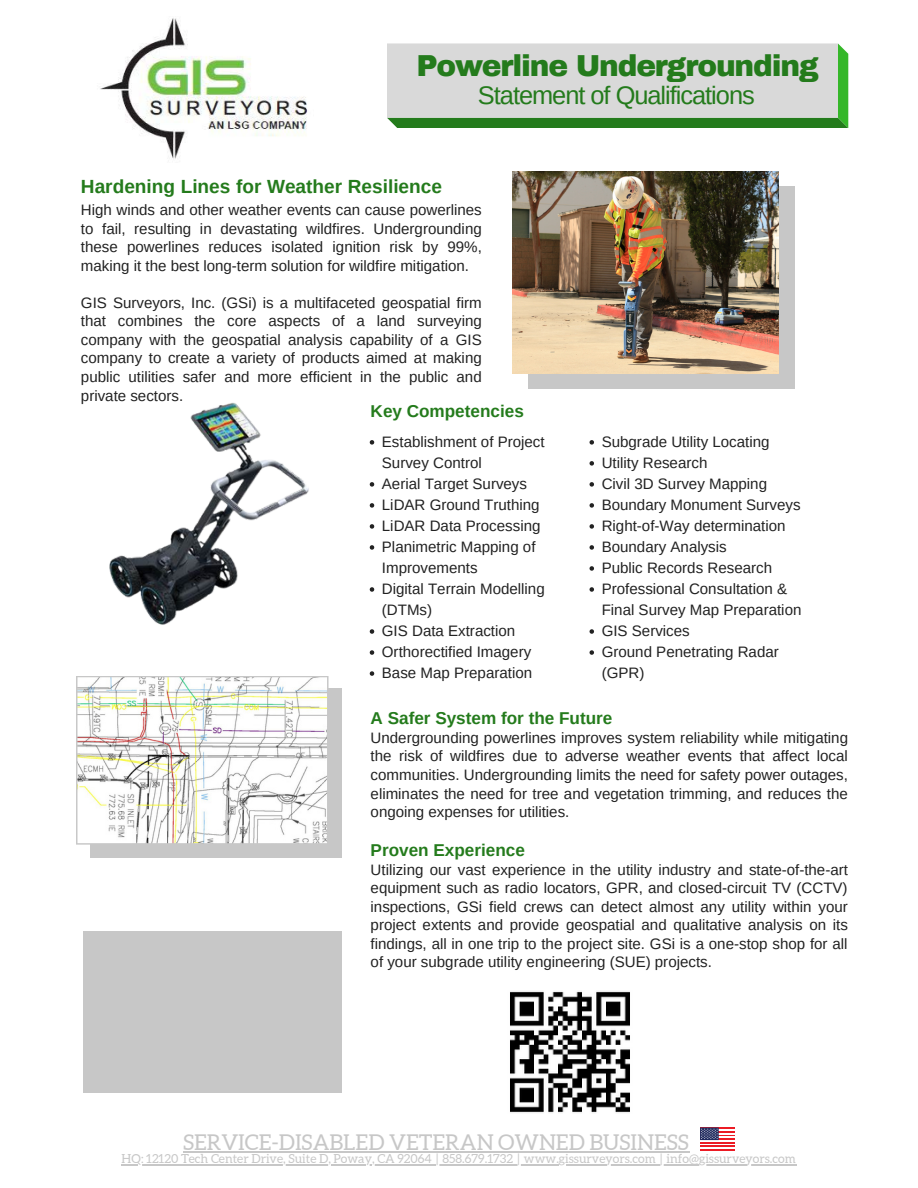
<style>
.page{position:relative;width:918px;height:1188px;background:#fff}
.page>*{position:absolute;margin:0;border:0;box-sizing:border-box;transform-origin:0 0}
.t1{font:900 29.7px "Archivo";letter-spacing:-.04em;color:#247b1c}
.t2{font:25.35px "Arimo";letter-spacing:-.04em;color:#247b1c}
.t3{font:21.75px "Aleo";color:#c7c7c7}
.t4{font:700 19.05px "Arimo";color:#247b1c}
.t5{font:700 17.1px "Arimo";color:#247b1c}
.t6{font:15.15px/21px "Arimo";color:#222;text-align:justify}
.t7{font:12.45px "Aleo";color:#c7c7c7}
</style>
<div class="page">
<svg style="left:387px;top:43px;width:461px;height:85px;background:#c1cdc0"></svg>
<div style="left:528px;top:186px;width:267px;height:203px;background:#c7c7c7"></div>
<div style="left:90px;top:688px;width:252px;height:170px;background:#c7c7c7"></div>
<svg style="left:76px;top:676px;width:253px;height:169px"></svg>
<img style="left:510px;top:991px;width:120px;height:122px">
<hr style="left:122px;top:1164px;width:675px;height:1px;background:#c7c7c7">
<hr style="left:183px;top:1151px;width:506px;height:1px;background:#c7c7c7">
<hr style="left:700px;top:1128px;width:35px;height:1px;background:#ec1b24">
<hr style="left:700px;top:1131px;width:35px;height:2px;background:#ec1b24">
<hr style="left:700px;top:1135px;width:35px;height:1px;background:#ec1b24">
<hr style="left:700px;top:1138px;width:35px;height:2px;background:#ec1b24">
<hr style="left:700px;top:1142px;width:35px;height:2px;background:#ec1b24">
<hr style="left:700px;top:1145px;width:35px;height:2px;background:#ec1b24">
<hr style="left:700px;top:1149px;width:35px;height:2px;background:#ec1b24">
<svg style="left:700px;top:1128px;width:19px;height:12px"></svg>
<svg style="left:701px;top:1129px;width:17px;height:10px"></svg>
<img style="left:512px;top:172px;width:267px;height:201px">
<img style="left:100px;top:18px;width:208px;height:141px">
<img style="left:109px;top:402px;width:200px;height:223px">
<div style="left:83px;top:931px;width:259px;height:162px;background:#c7c7c7"></div>
<svg style="left:370px;top:440px;width:4px;height:5px"></svg>
<svg style="left:370px;top:482px;width:4px;height:5px"></svg>
<svg style="left:370px;top:503px;width:4px;height:5px"></svg>
<svg style="left:370px;top:524px;width:4px;height:5px"></svg>
<svg style="left:370px;top:545px;width:4px;height:5px"></svg>
<svg style="left:370px;top:587px;width:4px;height:5px"></svg>
<svg style="left:370px;top:629px;width:4px;height:5px"></svg>
<svg style="left:370px;top:650px;width:4px;height:5px"></svg>
<svg style="left:370px;top:671px;width:4px;height:5px"></svg>
<svg style="left:590px;top:440px;width:4px;height:5px"></svg>
<svg style="left:590px;top:461px;width:4px;height:5px"></svg>
<svg style="left:590px;top:482px;width:4px;height:5px"></svg>
<svg style="left:590px;top:503px;width:4px;height:5px"></svg>
<svg style="left:590px;top:524px;width:4px;height:5px"></svg>
<svg style="left:590px;top:545px;width:4px;height:5px"></svg>
<svg style="left:590px;top:566px;width:4px;height:5px"></svg>
<svg style="left:590px;top:587px;width:4px;height:5px"></svg>
<svg style="left:590px;top:629px;width:4px;height:5px"></svg>
<svg style="left:590px;top:650px;width:4px;height:5px"></svg>
<h1 class="t1" style="left:416px;top:50px;width:404px">Powerline Undergrounding</h1>
<h2 class="t2" style="left:478px;top:81px;width:278px">Statement of Qualifications</h2>
<p class="t4" style="left:81px;top:176px;width:363px">Hardening Lines for Weather Resilience</p>
<p class="t6" style="left:81px;top:201px;width:402px;line-height:18.5px">High winds and other weather events can cause powerlines to fail, resulting in devastating wildfires. Undergrounding these powerlines reduces isolated ignition risk by 99%, making it the best long-term solution for wildfire mitigation.</p>
<p class="t6" style="left:81px;top:293px;width:402px;line-height:18.5px">GIS Surveyors, Inc. (GSi) is a multifaceted geospatial firm that combines the core aspects of a land surveying company with the geospatial analysis capability of a GIS company to create a variety of products aimed at making public utilities safer and more efficient in the public and private sectors.</p>
<p class="t5" style="left:371px;top:401px;width:155px">Key Competencies</p>
<p class="t6" style="left:382px;top:431px;width:164px;text-align:left">Establishment of Project<br>Survey Control<br>Aerial Target Surveys<br>LiDAR Ground Truthing<br>LiDAR Data Processing<br>Planimetric Mapping of<br>Improvements<br>Digital Terrain Modelling (DTMs)<br>GIS Data Extraction<br>Orthorectified Imagery<br>Base Map Preparation</p>
<p class="t6" style="left:602px;top:431px;width:201px;text-align:left">Subgrade Utility Locating<br>Utility Research<br>Civil 3D Survey Mapping<br>Boundary Monument Surveys<br>Right-of-Way determination<br>Boundary Analysis<br>Public Records Research<br>Professional Consultation &amp;<br>Final Survey Map Preparation<br>GIS Services<br>Ground Penetrating Radar (GPR)</p>
<p class="t5" style="left:371px;top:709px;width:243px">A Safer System for the Future</p>
<p class="t6" style="left:371px;top:728px;width:479px;line-height:18.5px">Undergrounding powerlines improves system reliability while mitigating the risk of wildfires due to adverse weather events that affect local communities. Undergrounding limits the need for safety power outages, eliminates the need for tree and vegetation trimming, and reduces the ongoing expenses for utilities.</p>
<p class="t5" style="left:371px;top:841px;width:156px">Proven Experience</p>
<p class="t6" style="left:371px;top:860px;width:479px;line-height:18.5px">Utilizing our vast experience in the utility industry and state-of-the-art equipment such as radio locators, GPR, and closed-circuit TV (CCTV) inspections, GSi field crews can detect almost any utility within your project extents and provide geospatial and qualitative analysis on its findings, all in one trip to the project site. GSi is a one-stop shop for all of your subgrade utility engineering (SUE) projects.</p>
<h3 class="t3" style="left:183px;top:1130px;width:507px">SERVICE-DISABLED VETERAN OWNED BUSINESS</h3>
<p class="t7" style="left:122px;top:1152px;width:676px">HQ: 12120 Tech Center Drive, Suite D, Poway, CA 92064 | 858.679.1732 | www.gissurveyors.com | info@gissurveyors.com</p>
</div>
